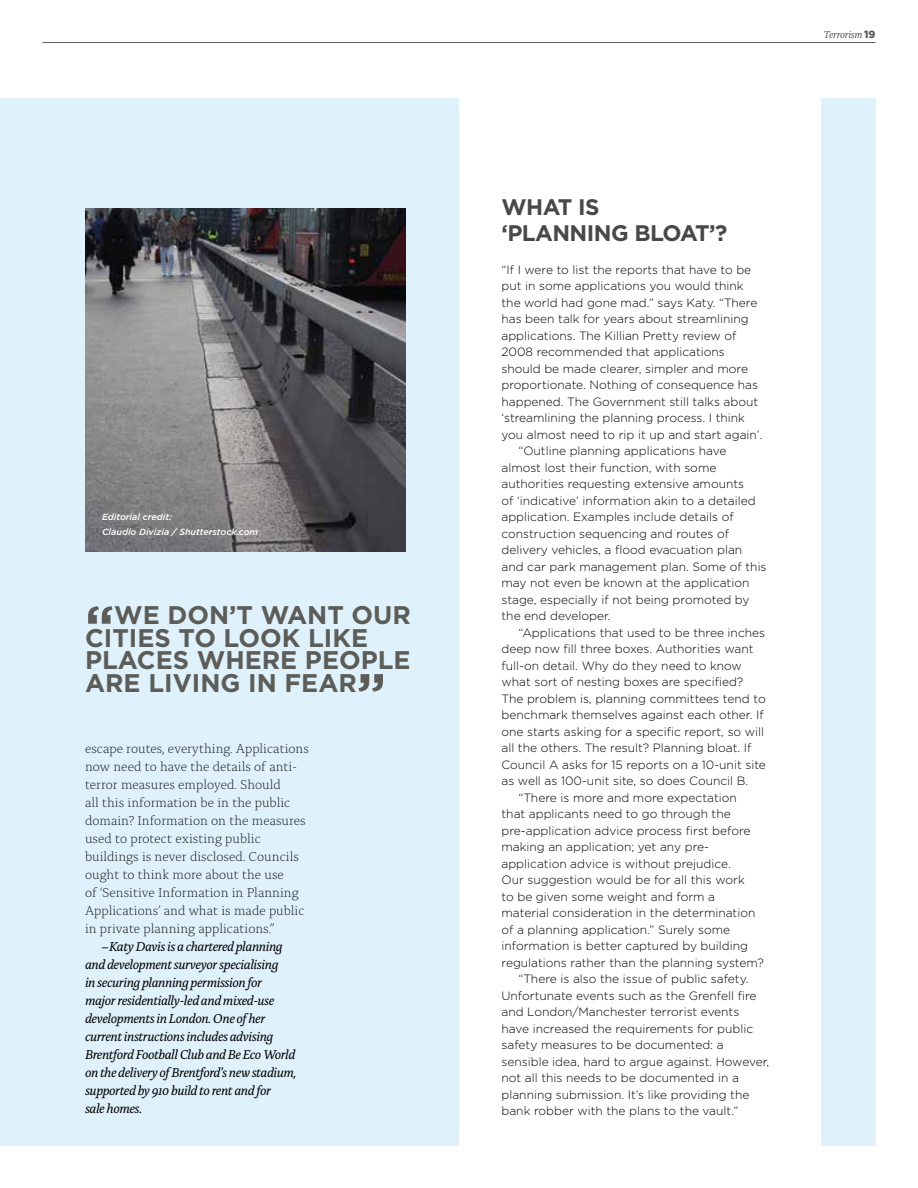
<style>
.page{position:relative;width:918px;height:1188px;background:#fff}
.page>*{position:absolute;margin:0;border:0;box-sizing:border-box;transform-origin:0 0}
.t1{font:700 25.5px/22.5px "Gotham";color:#5c5d58}
.t2{font:700 22.5px/25.5px "Gotham";letter-spacing:-.025em;color:#464945}
.t3{font:300 13.5px/18px "Alda OTCEV";color:#000}
.t4{font:italic 13.5px/18px "Alda OTCEV";letter-spacing:-.03em;color:#000}
.t5{font:300 12px "Gotham";color:#000}
.t6{font:italic 10.5px "Alda OTCEV";letter-spacing:-.03em;color:#5c5d58}
.t7{font:italic 500 9px/15px "Gotham";color:#fff}
.s1{font-size:54px}
.s2{font-family:"Gotham";font-weight:900;font-style:normal}
</style>
<div class="page">
<div style="left:0;top:98px;width:875px;height:1047px;background:#dff1fa"></div>
<div style="left:459px;top:88px;width:361px;height:1068px;background:#fff"></div>
<img style="left:85px;top:208px;width:320px;height:344px">
<hr style="left:43px;top:42px;width:832px;height:1px;background:#5c5d58">
<p class="t7" style="left:102px;top:509px;width:158px">Editorial credit:<br>Claudio Divizia / Shutterstock.com</p>
<h1 class="t1" style="left:85px;top:604px;width:327px"><span class="s1">“</span>WE DON’T WANT OUR<br>CITIES TO LOOK LIKE<br>PLACES WHERE PEOPLE<br>ARE LIVING IN FEAR<span class="s1">”</span></h1>
<p class="t3" style="left:85px;top:739px;width:225px">escape routes, everything. Applications now need to have the details of anti&shy;terror measures employed. Should<br>all this information be in the public domain? Information on the measures used to protect existing public buildings is never disclosed. Councils ought to think more about the use<br>of ‘Sensitive Information in Planning Applications’ and what is made public in private planning applications.”</p>
<p class="t4" style="left:85px;top:937px;width:213px;text-indent:17px">_Katy Davis is a chartered planning and development surveyor specialising<br>in securing planning permission for<br>major residentially-led and mixed-use developments in London. One of her current instructions includes advising Brentford Football Club and Be Eco World on the delivery of Brentford’s new stadium, supported by 910 build to rent and for<br>sale homes.</p>
<p class="t6" style="left:823px;top:26px;width:54px">Terrorism <span class="s2">19</span></p>
<h2 class="t2" style="left:502px;top:195px;width:227px">WHAT IS ‘PLANNING BLOAT’?</h2>
<p class="t5" style="left:502px;top:262px;width:251px">“If I were to list the reports that have to be</p>
<p class="t5" style="left:502px;top:279px;width:244px">put in some applications you would think</p>
<p class="t5" style="left:502px;top:295px;width:257px">the world had gone mad.” says Katy. “There</p>
<p class="t5" style="left:502px;top:312px;width:249px">has been talk for years about streamlining</p>
<p class="t5" style="left:502px;top:328px;width:237px">applications. The Killian Pretty review of</p>
<p class="t5" style="left:502px;top:345px;width:225px">2008 recommended that applications</p>
<p class="t5" style="left:502px;top:361px;width:248px">should be made clearer, simpler and more</p>
<p class="t5" style="left:502px;top:378px;width:258px">proportionate. Nothing of consequence has</p>
<p class="t5" style="left:502px;top:394px;width:258px">happened. The Government still talks about</p>
<p class="t5" style="left:502px;top:411px;width:245px">‘streamlining the planning process. I think</p>
<p class="t5" style="left:502px;top:427px;width:262px">you almost need to rip it up and start again’.</p>
<p class="t5" style="left:519px;top:444px;width:209px">“Outline planning applications have</p>
<p class="t5" style="left:502px;top:460px;width:216px">almost lost their function, with some</p>
<p class="t5" style="left:502px;top:477px;width:244px">authorities requesting extensive amounts</p>
<p class="t5" style="left:502px;top:493px;width:256px">of ‘indicative’ information akin to a detailed</p>
<p class="t5" style="left:502px;top:510px;width:234px">application. Examples include details of</p>
<p class="t5" style="left:502px;top:526px;width:229px">construction sequencing and routes of</p>
<p class="t5" style="left:502px;top:543px;width:242px">delivery vehicles, a flood evacuation plan</p>
<p class="t5" style="left:502px;top:559px;width:267px">and car park management plan. Some of this</p>
<p class="t5" style="left:502px;top:576px;width:249px">may not even be known at the application</p>
<p class="t5" style="left:502px;top:592px;width:250px">stage, especially if not being promoted by</p>
<p class="t5" style="left:502px;top:609px;width:110px">the end developer.</p>
<p class="t5" style="left:519px;top:625px;width:248px">“Applications that used to be three inches</p>
<p class="t5" style="left:502px;top:642px;width:254px">deep now fill three boxes. Authorities want</p>
<p class="t5" style="left:502px;top:658px;width:242px">full-on detail. Why do they need to know</p>
<p class="t5" style="left:502px;top:675px;width:243px">what sort of nesting boxes are specified?</p>
<p class="t5" style="left:502px;top:691px;width:266px">The problem is, planning committees tend to</p>
<p class="t5" style="left:502px;top:708px;width:264px">benchmark themselves against each other. If</p>
<p class="t5" style="left:502px;top:724px;width:264px">one starts asking for a specific report, so will</p>
<p class="t5" style="left:502px;top:741px;width:251px">all the others. The result? Planning bloat. If</p>
<p class="t5" style="left:502px;top:757px;width:266px">Council A asks for 15 reports on a 10-unit site</p>
<p class="t5" style="left:502px;top:774px;width:248px">as well as 100-unit site, so does Council B.</p>
<p class="t5" style="left:519px;top:790px;width:220px">“There is more and more expectation</p>
<p class="t5" style="left:502px;top:807px;width:231px">that applicants need to go through the</p>
<p class="t5" style="left:502px;top:823px;width:251px">pre-application advice process first before</p>
<p class="t5" style="left:502px;top:840px;width:209px">making an application; yet any pre-</p>
<p class="t5" style="left:502px;top:856px;width:231px">application advice is without prejudice.</p>
<p class="t5" style="left:502px;top:873px;width:245px">Our suggestion would be for all this work</p>
<p class="t5" style="left:502px;top:889px;width:215px">to be given some weight and form a</p>
<p class="t5" style="left:502px;top:906px;width:255px">material consideration in the determination</p>
<p class="t5" style="left:502px;top:922px;width:230px">of a planning application.” Surely some</p>
<p class="t5" style="left:502px;top:939px;width:248px">information is better captured by building</p>
<p class="t5" style="left:502px;top:955px;width:264px">regulations rather than the planning system?</p>
<p class="t5" style="left:519px;top:972px;width:232px">“There is also the issue of public safety.</p>
<p class="t5" style="left:502px;top:988px;width:257px">Unfortunate events such as the Grenfell fire</p>
<p class="t5" style="left:502px;top:1005px;width:239px">and London/Manchester terrorist events</p>
<p class="t5" style="left:502px;top:1021px;width:253px">have increased the requirements for public</p>
<p class="t5" style="left:502px;top:1038px;width:224px">safety measures to be documented: a</p>
<p class="t5" style="left:502px;top:1054px;width:269px">sensible idea, hard to argue against. However,</p>
<p class="t5" style="left:502px;top:1071px;width:239px">not all this needs to be documented in a</p>
<p class="t5" style="left:502px;top:1087px;width:249px">planning submission. It’s like providing the</p>
<p class="t5" style="left:502px;top:1104px;width:239px">bank robber with the plans to the vault.”</p>
</div>
